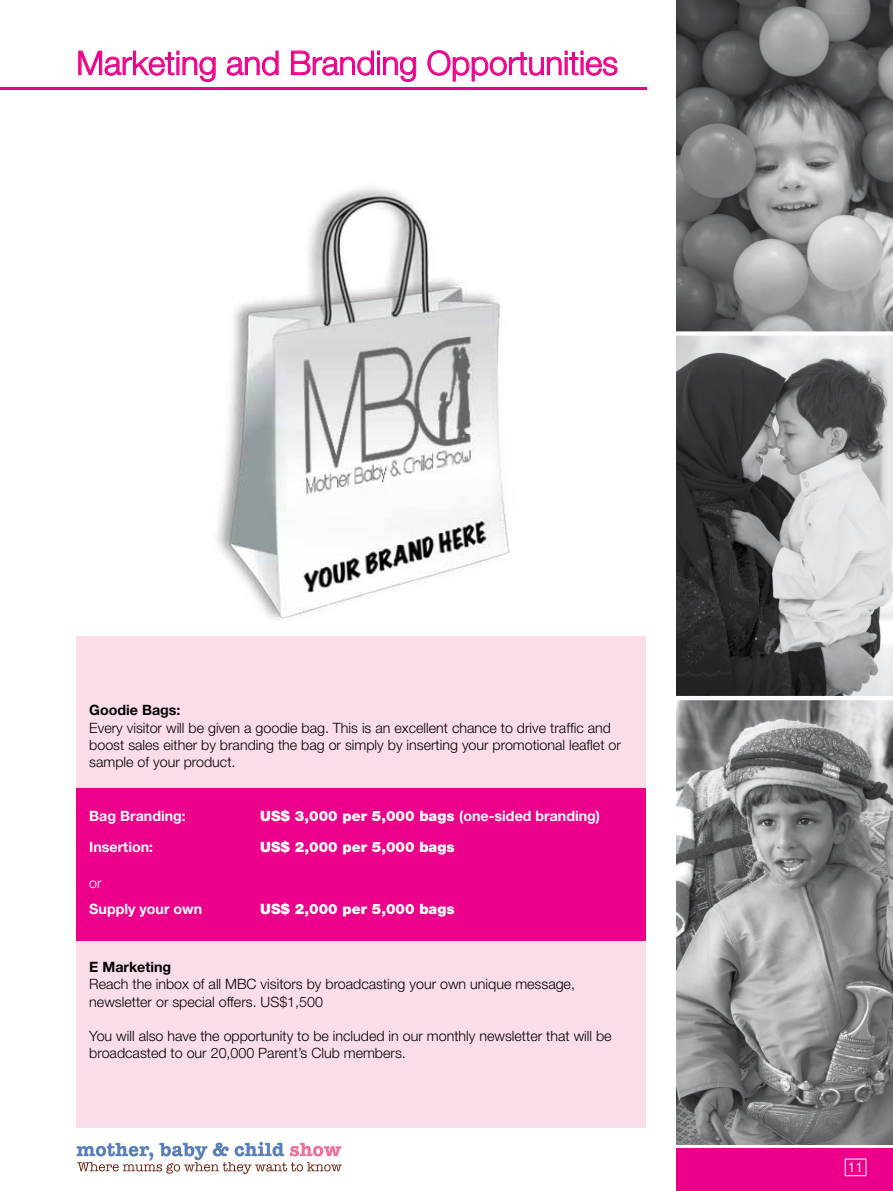
<style>
.page{position:relative;width:893px;height:1191px;background:#fff}
.page>*{position:absolute;margin:0;border:0;box-sizing:border-box;transform-origin:0 0}
.t1{font:300 33px "Helvetica Neue LT Pro";color:#ec008b}
.t2{font:300 14.25px/17.1px "Helvetica Neue LT Pro";color:#000}
.t3{font:900 14.25px "Helvetica Neue LT Pro";color:#fff}
.t4{font:700 14.25px "Helvetica Neue LT Pro";color:#fff}
.t5{font:700 14.25px "Helvetica Neue LT Pro";color:#000}
.t6{font:300 14.25px "Helvetica Neue LT Pro";color:#fff}
.t7{font:condensed 13.5px "Helvetica Neue LT Pro";color:#fff}
.s1{font-weight:700}
</style>
<div class="page">
<div style="left:676px;top:1148px;width:217px;height:43px;background:#ec008b"></div>
<svg style="left:77px;top:1141px;width:265px;height:33px"></svg>
<div style="left:845px;top:1158px;width:21px;height:18px;border:1px solid #fff"></div>
<svg style="left:78px;top:51px;width:138px;height:31px"></svg>
<svg style="left:227px;top:51px;width:51px;height:24px"></svg>
<svg style="left:291px;top:51px;width:125px;height:31px"></svg>
<svg style="left:428px;top:50px;width:189px;height:31px"></svg>
<hr style="left:0;top:87px;width:646px;height:2px;background:#ec008b">
<img style="left:217px;top:187px;width:293px;height:435px">
<div style="left:77px;top:636px;width:569px;height:491px;background:#fbddea"></div>
<div style="left:77px;top:788px;width:569px;height:153px;background:#ec008b"></div>
<img style="left:677px;top:0;width:216px;height:1144px">
<h1 class="t1" style="left:77px;top:43px;width:543px">Marketing and Branding Opportunities</h1>
<p class="t5" style="left:89px;top:701px;width:93px">Goodie Bags:</p>
<p class="t2" style="left:89px;top:718px;width:533px">Every visitor will be given a goodie bag. This is an excellent chance to drive traffic and boost sales either by branding the bag or simply by inserting your promotional leaflet or sample of your product.</p>
<p class="t4" style="left:89px;top:807px;width:98px">Bag Branding:</p>
<p class="t3" style="left:260px;top:807px;width:341px">US$ 3,000 per 5,000 bags <span class="s1">(one-sided branding)</span></p>
<p class="t4" style="left:89px;top:838px;width:65px">Insertion:</p>
<p class="t3" style="left:260px;top:838px;width:196px">US$ 2,000 per 5,000 bags</p>
<p class="t6" style="left:89px;top:874px;width:14px">or</p>
<p class="t4" style="left:89px;top:900px;width:114px">Supply your own</p>
<p class="t3" style="left:260px;top:900px;width:196px">US$ 2,000 per 5,000 bags</p>
<p class="t5" style="left:89px;top:958px;width:84px">E Marketing</p>
<p class="t2" style="left:89px;top:975px;width:487px">Reach the inbox of all MBC visitors by broadcasting your own unique message, newsletter or special offers. US$1,500</p>
<p class="t2" style="left:89px;top:1026px;width:524px">You will also have the opportunity to be included in our monthly newsletter that will be broadcasted to our 20,000 Parent’s Club members.</p>
<p class="t7" style="left:848px;top:1159px;width:16px">11</p>
</div>
